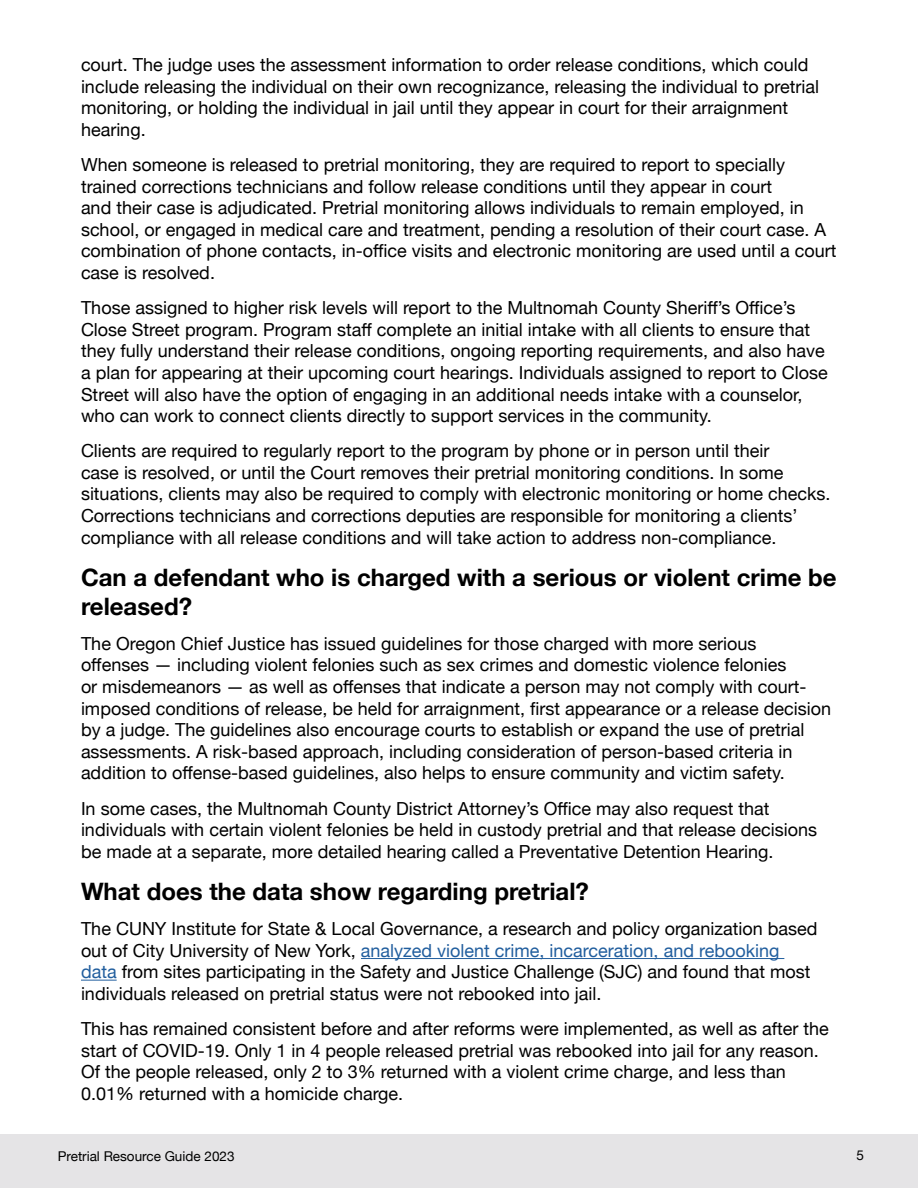
<style>
.page{position:relative;width:918px;height:1188px;background:#fff}
.page>*{position:absolute;margin:0;border:0;box-sizing:border-box;transform-origin:0 0}
.Header_1{font:700 24px/28.8px "Helvetica Neue";color:#000}
.Body_Text{font:18px/21.6px "Helvetica Neue";color:#000}
.t1{font:13.5px "Helvetica Neue";color:#000}
.s1{color:#215e9e}
</style>
<div class="page">
<div style="left:0;top:1134px;width:918px;height:54px;background:#e5e4e6"></div>
<hr style="left:361px;top:958px;width:423px;height:1px;background:#215e9e">
<hr style="left:81px;top:980px;width:36px;height:1px;background:#215e9e">
<p class="Body_Text" style="left:81px;top:55px;width:740px">court. The judge uses the assessment information to order release conditions, which could include releasing the individual on their own recognizance, releasing the individual to pretrial monitoring, or holding the individual in jail until they appear in court for their arraignment hearing.</p>
<p class="Body_Text" style="left:81px;top:155px;width:757px">When someone is released to pretrial monitoring, they are required to report to specially trained corrections technicians and follow release conditions until they appear in court<br>and their case is adjudicated. Pretrial monitoring allows individuals to remain employed, in school, or engaged in medical care and treatment, pending a resolution of their court case. A combination of phone contacts, in-office visits and electronic monitoring are used until a court case is resolved.</p>
<p class="Body_Text" style="left:81px;top:298px;width:748px">Those assigned to higher risk levels will report to the Multnomah County Sheriff’s Office’s Close Street program. Program staff complete an initial intake with all clients to ensure that they fully understand their release conditions, ongoing reporting requirements, and also have a plan for appearing at their upcoming court hearings. Individuals assigned to report to Close Street will also have the option of engaging in an additional needs intake with a counselor, who can work to connect clients directly to support services in the community.</p>
<p class="Body_Text" style="left:81px;top:441px;width:751px">Clients are required to regularly report to the program by phone or in person until their<br>case is resolved, or until the Court removes their pretrial monitoring conditions. In some situations, clients may also be required to comply with electronic monitoring or home checks.<br>Corrections technicians and corrections deputies are responsible for monitoring a clients’ compliance with all release conditions and will take action to address non-compliance.</p>
<p class="Header_1" style="left:81px;top:564px;width:757px">Can a defendant who is charged with a serious or violent crime be released?</p>
<p class="Body_Text" style="left:81px;top:634px;width:752px">The Oregon Chief Justice has issued guidelines for those charged with more serious<br>offenses — including violent felonies such as sex crimes and domestic violence felonies<br>or misdemeanors — as well as offenses that indicate a person may not comply with court&shy;imposed conditions of release, be held for arraignment, first appearance or a release decision by a judge. The guidelines also encourage courts to establish or expand the use of pretrial assessments. A risk-based approach, including consideration of person-based criteria in addition to offense-based guidelines, also helps to ensure community and victim safety.</p>
<p class="Body_Text" style="left:81px;top:798px;width:738px">In some cases, the Multnomah County District Attorney’s Office may also request that individuals with certain violent felonies be held in custody pretrial and that release decisions be made at a separate, more detailed hearing called a Preventative Detention Hearing.</p>
<p class="Header_1" style="left:81px;top:878px;width:509px">What does the data show regarding pretrial?</p>
<p class="Body_Text" style="left:81px;top:919px;width:738px">The CUNY Institute for State &amp; Local Governance, a research and policy organization based out of City University of New York, <span class="s1">analyzed violent crime, incarceration, and rebooking data</span> from sites participating in the Safety and Justice Challenge (SJC) and found that most individuals released on pretrial status were not rebooked into jail.</p>
<p class="Body_Text" style="left:81px;top:1019px;width:749px">This has remained consistent before and after reforms were implemented, as well as after the start of COVID-19. Only 1 in 4 people released pretrial was rebooked into jail for any reason.<br>Of the people released, only 2 to 3% returned with a violent crime charge, and less than 0.01% returned with a homicide charge.</p>
<p class="t1" style="left:58px;top:1147px;width:178px">Pretrial Resource Guide 2023</p>
<p class="t1" style="left:856px;top:1146px;width:9px">5</p>
</div>
